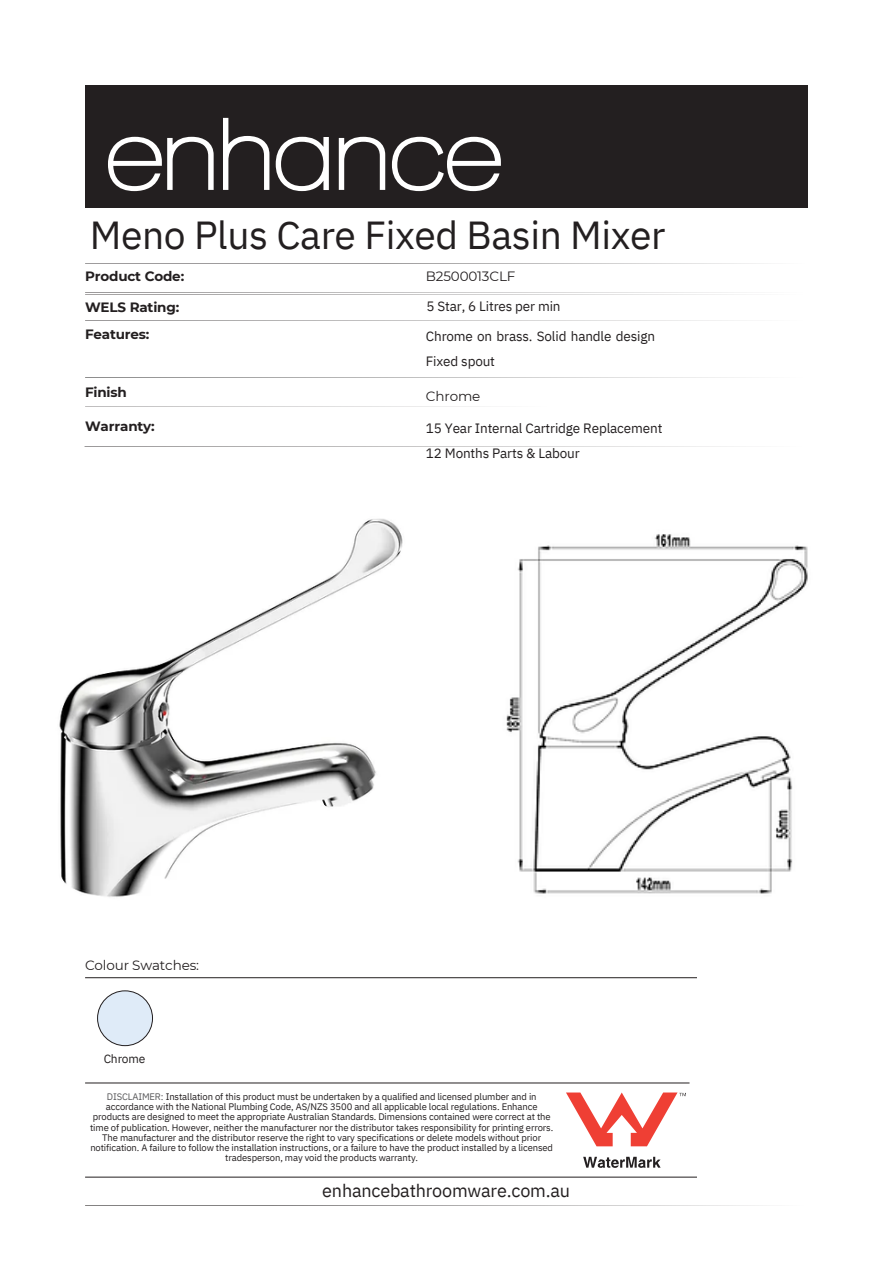
<style>
.page{position:relative;width:894px;height:1264px;background:#fff}
.page>*{position:absolute;margin:0;border:0;box-sizing:border-box;transform-origin:0 0}
.t1{font:39px "IBM Plex Sans";letter-spacing:-.01em;color:#231f20}
.t2{font:18px "IBM Plex Sans";letter-spacing:-.01em;color:#231f20}
.t3{font:13.5px/24.8px "IBM Plex Sans";letter-spacing:-.01em;color:#231f20}
.t4{font:700 13.5px "Montserrat";letter-spacing:-.01em;color:#231f20}
.t5{font:13.5px "Montserrat";letter-spacing:-.01em;color:#231f20}
.t6{font:12px "IBM Plex Sans";letter-spacing:-.01em;color:#231f20}
.t7{font:9.45px/10.2px "IBM Plex Sans";letter-spacing:-.01em;color:#231f20;text-align:center}
.s1{color:#58585a}
</style>
<div class="page">
<hr style="left:85px;top:294px;width:723px;height:1px;background:#231f20">
<hr style="left:85px;top:377px;width:723px;height:1px;background:#000">
<svg style="left:85px;top:263px;width:679px;height:1px"></svg>
<div style="left:86px;top:86px;width:721px;height:121px;background:#231f20"></div>
<svg style="left:108px;top:137px;width:105px;height:54px"></svg>
<svg style="left:223px;top:118px;width:46px;height:72px"></svg>
<svg style="left:275px;top:137px;width:54px;height:54px"></svg>
<svg style="left:339px;top:137px;width:46px;height:53px"></svg>
<svg style="left:392px;top:137px;width:108px;height:54px"></svg>
<hr style="left:85px;top:977px;width:611px;height:1px;background:#231f20">
<hr style="left:85px;top:1082px;width:604px;height:1px;background:#231f20">
<hr style="left:85px;top:1176px;width:611px;height:1px;background:#231f20">
<div style="left:97px;top:990px;width:55px;height:55px;background:#dfebf8;border-radius:50%"></div>
<div style="left:97px;top:990px;width:56px;height:56px;border:1px solid #231f20;border-radius:50%"></div>
<svg style="left:583px;top:1156px;width:77px;height:11px"></svg>
<svg style="left:566px;top:1092px;width:119px;height:54px"></svg>
<hr style="left:85px;top:320px;width:723px;height:1px;background:#231f20">
<hr style="left:85px;top:292px;width:723px;height:1px;background:#231f20">
<hr style="left:84px;top:446px;width:723px;height:1px;background:#231f20">
<img style="left:59px;top:518px;width:344px;height:379px">
<img style="left:506px;top:534px;width:302px;height:360px">
<h3 class="t1" style="left:90px;top:209px;width:577px">Meno Plus Care Fixed Basin Mixer</h3>
<p class="t4" style="left:85px;top:268px;width:101px">Product Code:</p>
<p class="t5" style="left:426px;top:268px;width:91px">B2500013CLF</p>
<h5 class="t4" style="left:85px;top:298px;width:96px">WELS Rating:</h5>
<h5 class="t3" style="left:426px;top:293px;width:135px">5 Star, 6 Litres per min</h5>
<h4 class="t3" style="left:426px;top:324px;width:230px">Chrome on brass. Solid handle design<br>Fixed spout</h4>
<h5 class="t4" style="left:85px;top:325px;width:66px">Features:</h5>
<p class="t4" style="left:85px;top:384px;width:43px">Finish</p>
<h6 class="t5" style="left:426px;top:388px;width:56px">Chrome</h6>
<h4 class="t4" style="left:85px;top:417px;width:71px">Warranty:</h4>
<h4 class="t5" style="left:85px;top:956px;width:115px">Colour Swatches:</h4>
<h4 class="t6" style="left:104px;top:1050px;width:43px">Chrome</h4>
<h1 class="t3" style="left:426px;top:415px;width:238px">15 Year Internal Cartridge Replacement<br>12 Months Parts &amp; Labour</h1>
<h5 class="t7" style="left:90px;top:1091px;width:464px"><span class="s1">DISCLAIMER:</span> Installation of this product must be undertaken by a qualified and licensed plumber and in accordance with the National Plumbing Code, AS/NZS 3500 and all applicable local regulations. Enhance products are designed to meet the appropriate Australian Standards. Dimensions contained were correct at the time of publication. However, neither the manufacturer nor the distributor takes responsibility for printing errors.<br>The manufacturer and the distributor reserve the right to vary specifications or delete models without prior notification. A failure to follow the installation instructions, or a failure to have the product installed by a licensed tradesperson, may void the products warranty.</h5>
<h5 class="t2" style="left:322px;top:1178px;width:249px">enhancebathroomware.com.au</h5>
</div>
